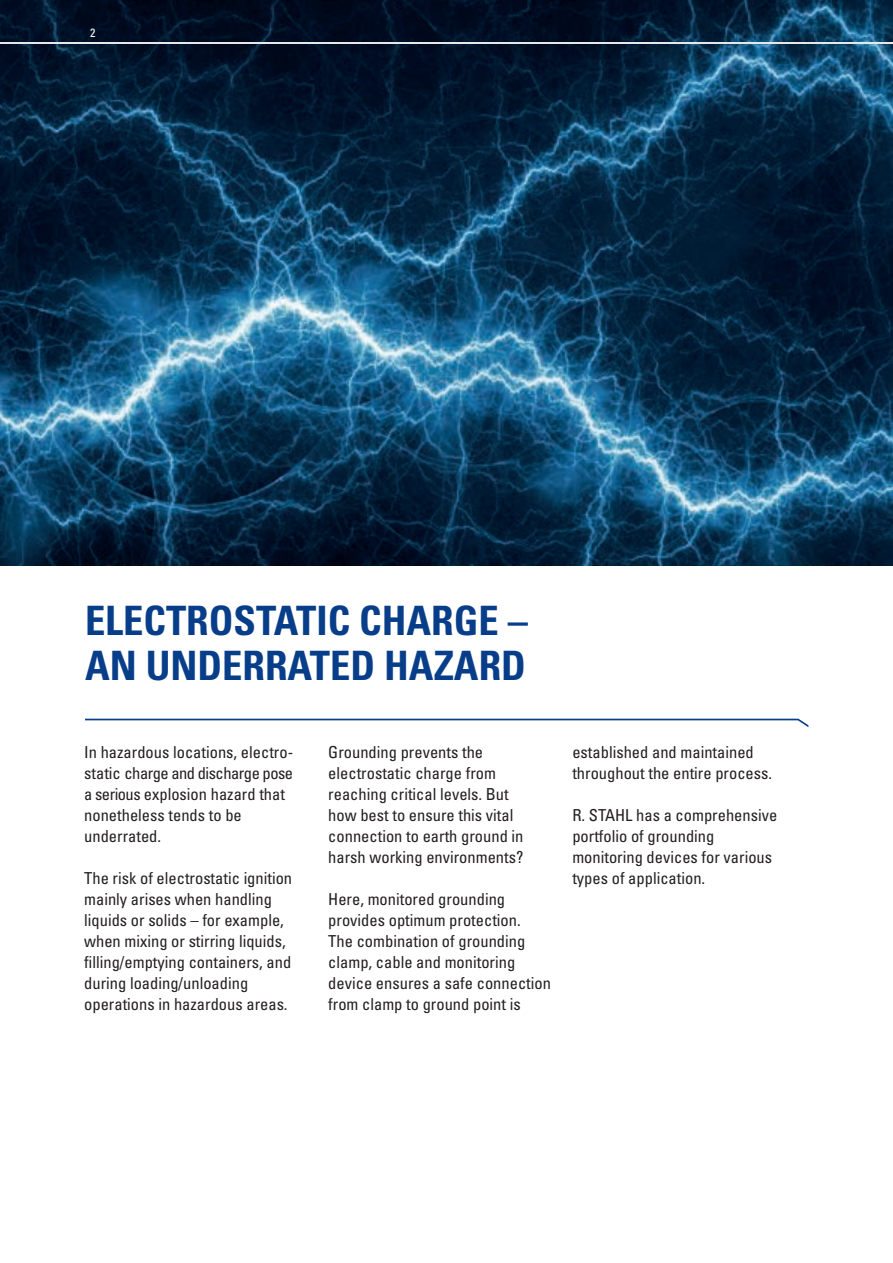
<style>
.page{position:relative;width:893px;height:1263px;background:#fff}
.page>*{position:absolute;margin:0;border:0;box-sizing:border-box;transform-origin:0 0}
.t1{font:700 condensed 40.5px/45px "Univers";color:#083e89}
.t2{font:condensed 16.5px/21px "Univers";color:#231f20}
.t3{font:condensed 12px "Univers";color:#fff}
</style>
<div class="page">
<img style="left:0;top:0;width:893px;height:566px">
<svg style="left:85px;top:719px;width:723px;height:8px"></svg>
<hr style="left:0;top:42px;width:893px;height:2px;background:#e6e7e9">
<p class="t3" style="left:90px;top:25px;width:7px">2</p>
<h1 class="t1" style="left:85px;top:598px;width:444px">ELECTROSTATIC CHARGE –<br>AN UNDERRATED HAZARD</h1>
<p class="t2" style="left:84px;top:741px;width:210px">In hazardous locations, electro&shy;static charge and discharge pose a serious explosion hazard that nonetheless tends to be underrated.</p>
<p class="t2" style="left:84px;top:867px;width:210px">The risk of electrostatic ignition mainly arises when handling liquids or solids – for example, when mixing or stirring liquids, filling/emptying containers, and during loading/unloading operations in hazardous areas.</p>
<p class="t2" style="left:328px;top:741px;width:197px">Grounding prevents the electrostatic charge from reaching critical levels. But how best to ensure this vital connection to earth ground in harsh working environments?</p>
<p class="t2" style="left:328px;top:888px;width:224px">Here, monitored grounding provides optimum protection.<br>The combination of grounding clamp, cable and monitoring device ensures a safe connection from clamp to ground point is</p>
<p class="t2" style="left:572px;top:741px;width:201px">established and maintained throughout the entire process.</p>
<p class="t2" style="left:572px;top:804px;width:206px">R. STAHL has a comprehensive portfolio of grounding monitoring devices for various types of application.</p>
</div>
